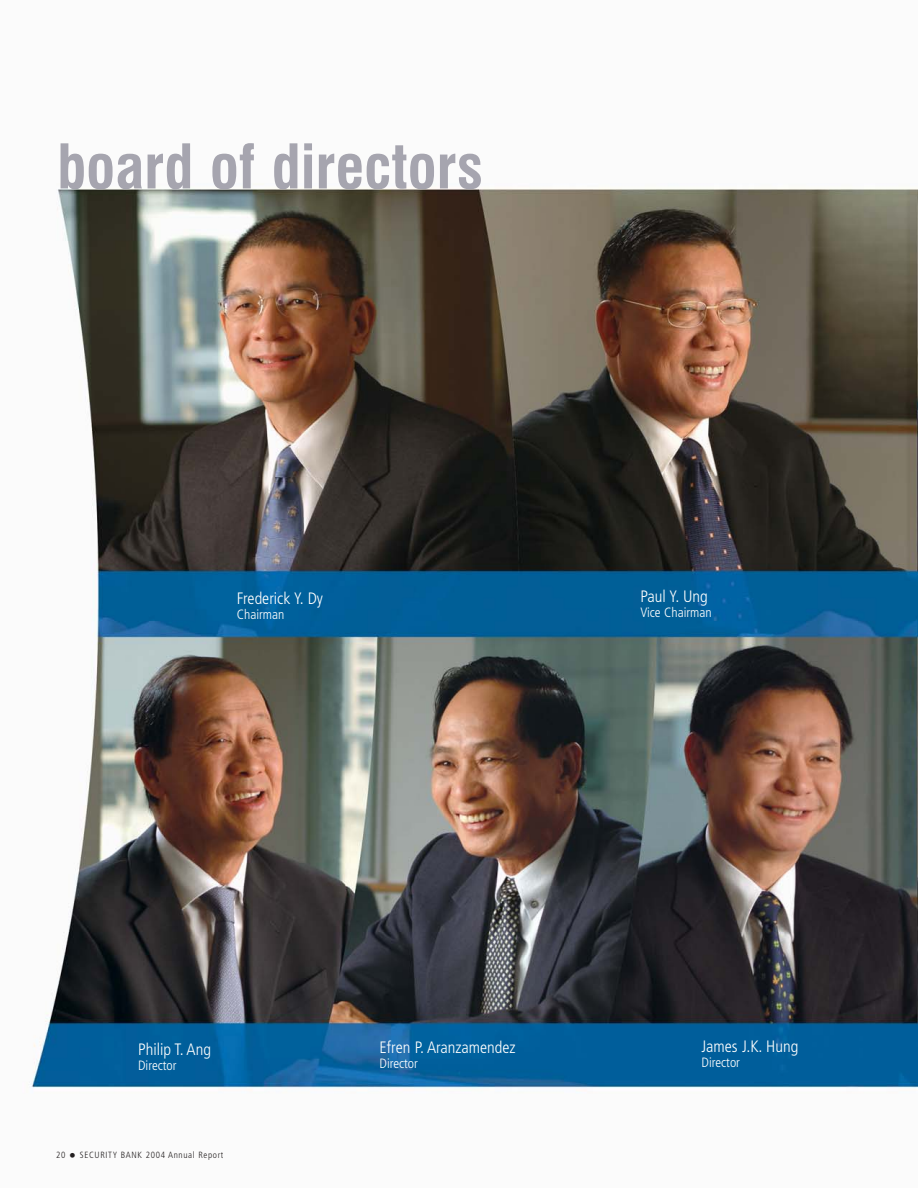
<style>
.page{position:relative;width:918px;height:1188px;background:#fff}
.page>*{position:absolute;margin:0;border:0;box-sizing:border-box;transform-origin:0 0}
.t1{font:700 condensed 60px "Swiss 721 BT";color:#a6a5af}
.t2{font:300 condensed 16.5px "Frutiger";color:#fff}
.t3{font:300 condensed 13.5px "Frutiger";color:#fff}
.t4{font:300 condensed 9px "Frutiger";letter-spacing:.07em;color:#231f20}
.s1{font-size:13.5px}
</style>
<div class="page">
<img style="left:31px;top:188px;width:887px;height:905px">
<h1 class="t1" style="left:57px;top:142px;width:427px">board of directors</h1>
<p class="t2" style="left:237px;top:592px;width:88px">Frederick Y. Dy</p>
<p class="t3" style="left:237px;top:609px;width:49px">Chairman</p>
<p class="t2" style="left:640px;top:590px;width:69px">Paul Y. Ung</p>
<p class="t3" style="left:640px;top:607px;width:73px">Vice Chairman</p>
<p class="t2" style="left:138px;top:1043px;width:74px">Philip T. Ang</p>
<p class="t3" style="left:138px;top:1060px;width:40px">Director</p>
<p class="t4" style="left:56px;top:1152px;width:169px">20 <span class="s1">•</span> SECURITY BANK 2004 Annual Report</p>
<p class="t2" style="left:380px;top:1041px;width:138px">Efren P. Aranzamendez</p>
<p class="t3" style="left:380px;top:1058px;width:40px">Director</p>
<p class="t2" style="left:702px;top:1040px;width:98px">James J.K. Hung</p>
<p class="t3" style="left:702px;top:1057px;width:40px">Director</p>
</div>
